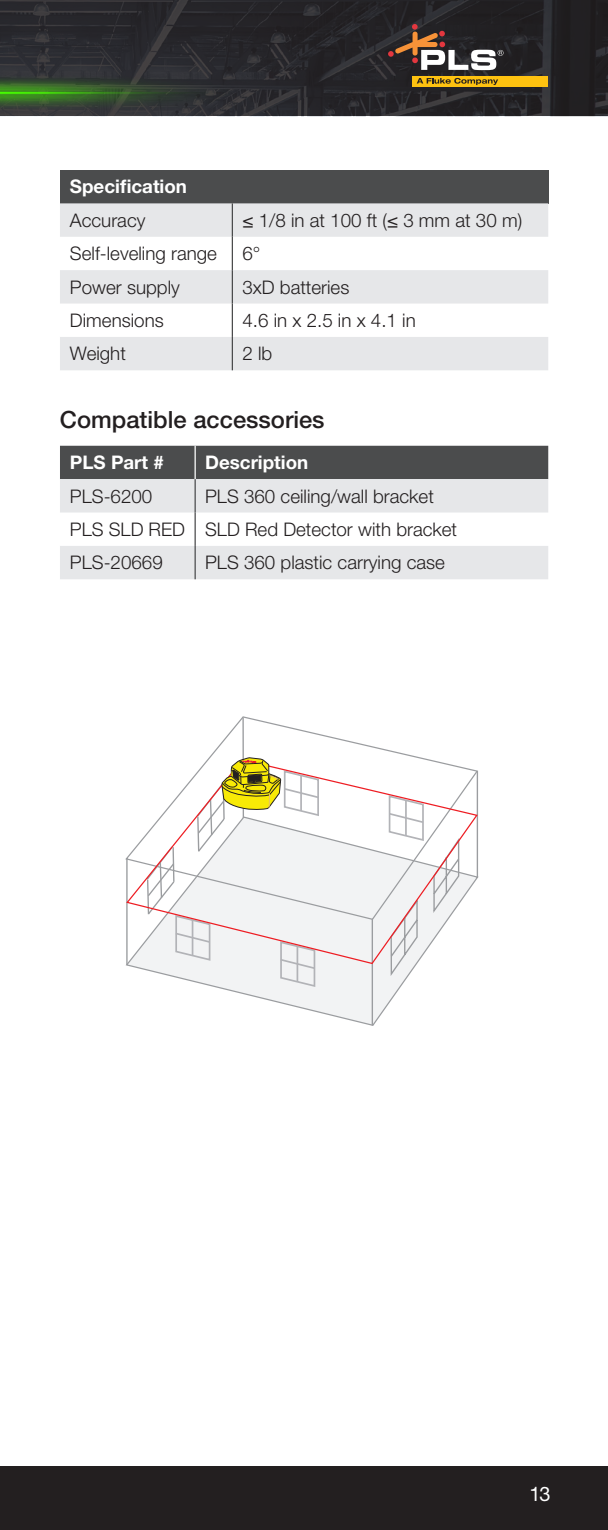
<style>
.page{position:relative;width:608px;height:1530px;background:#fff}
.page>*{position:absolute;margin:0;border:0;box-sizing:border-box;transform-origin:0 0}
.Subhead{font:500 23.75px "Helvetica Neue LT Pro";color:#231f20}
.t1{font:20px "Helvetica Neue LT Pro";color:#fff}
.Table_copy{font:300 18.75px "Helvetica Neue LT Pro";color:#231f20}
.Table-copy-bold-rev{font:700 18.75px "Helvetica Neue LT Pro";color:#fff}
</style>
<div class="page">
<div style="left:0;top:1466px;width:608px;height:64px;background:#231f20"></div>
<img style="left:0;top:0;width:608px;height:116px">
<img style="left:0;top:58px;width:246px;height:59px">
<div style="left:412px;top:76px;width:136px;height:10px;background:#fec210"></div>
<svg style="left:416px;top:78px;width:82px;height:7px"></svg>
<svg style="left:388px;top:24px;width:115px;height:46px;background:#5d514d"></svg>
<svg style="left:126px;top:965px;width:274px;height:61px"></svg>
<svg style="left:208px;top:716px;width:271px;height:162px"></svg>
<hr style="left:371px;top:919px;width:2px;height:106px;background:#9b9da0">
<svg style="left:125px;top:758px;width:353px;height:207px"></svg>
<svg style="left:145px;top:758px;width:315px;height:230px"></svg>
<div style="left:60px;top:170px;width:488px;height:33px;background:#4b4c4d"></div>
<svg style="left:60px;top:203px;width:488px;height:101px;fill:#e6e7e9"></svg>
<div style="left:60px;top:337px;width:488px;height:33px;background:#e6e7e9"></div>
<hr style="left:232px;top:203px;width:1px;height:34px;background:#4b4c4d">
<hr style="left:232px;top:237px;width:1px;height:33px;background:#4b4c4d">
<hr style="left:232px;top:270px;width:1px;height:34px;background:#4b4c4d">
<hr style="left:232px;top:304px;width:1px;height:33px;background:#4b4c4d">
<hr style="left:232px;top:337px;width:1px;height:33px;background:#4b4c4d">
<div style="left:60px;top:446px;width:488px;height:33px;background:#4b4c4d"></div>
<svg style="left:60px;top:479px;width:488px;height:100px;fill:#e6e7e9"></svg>
<hr style="left:194px;top:446px;width:2px;height:33px;background:#fff">
<hr style="left:194px;top:479px;width:2px;height:34px;background:#4b4c4d">
<hr style="left:194px;top:513px;width:2px;height:33px;background:#4b4c4d">
<hr style="left:194px;top:546px;width:2px;height:33px;background:#4b4c4d">
<p class="Table-copy-bold-rev" style="left:70px;top:175px;width:118px">Specification</p>
<p class="Table_copy" style="left:70px;top:209px;width:77px">Accuracy</p>
<p class="Table_copy" style="left:242px;top:209px;width:281px">≤ 1/8 in at 100 ft (≤ 3 mm at 30 m)</p>
<p class="Table_copy" style="left:70px;top:242px;width:148px">Self-leveling range</p>
<p class="Table_copy" style="left:242px;top:242px;width:19px">6°</p>
<p class="Table_copy" style="left:70px;top:275px;width:111px">Power supply</p>
<p class="Table_copy" style="left:242px;top:275px;width:108px">3xD batteries</p>
<p class="Table_copy" style="left:70px;top:309px;width:95px">Dimensions</p>
<p class="Table_copy" style="left:242px;top:309px;width:175px">4.6 in x 2.5 in x 4.1 in</p>
<p class="Table_copy" style="left:70px;top:342px;width:57px">Weight</p>
<p class="Table_copy" style="left:242px;top:342px;width:31px">2 lb</p>
<p class="Subhead" style="left:60px;top:406px;width:266px">Compatible accessories</p>
<p class="Table-copy-bold-rev" style="left:70px;top:451px;width:95px">PLS Part #</p>
<p class="Table-copy-bold-rev" style="left:205px;top:451px;width:105px">Description</p>
<p class="Table_copy" style="left:70px;top:484px;width:84px">PLS-6200</p>
<p class="Table_copy" style="left:205px;top:484px;width:230px">PLS 360 ceiling/wall bracket</p>
<p class="Table_copy" style="left:70px;top:518px;width:117px">PLS SLD RED</p>
<p class="Table_copy" style="left:205px;top:518px;width:253px">SLD Red Detector with bracket</p>
<p class="Table_copy" style="left:70px;top:551px;width:94px">PLS-20669</p>
<p class="Table_copy" style="left:205px;top:551px;width:241px">PLS 360 plastic carrying case</p>
<p class="t1" style="left:529px;top:1481px;width:23px">13</p>
</div>
